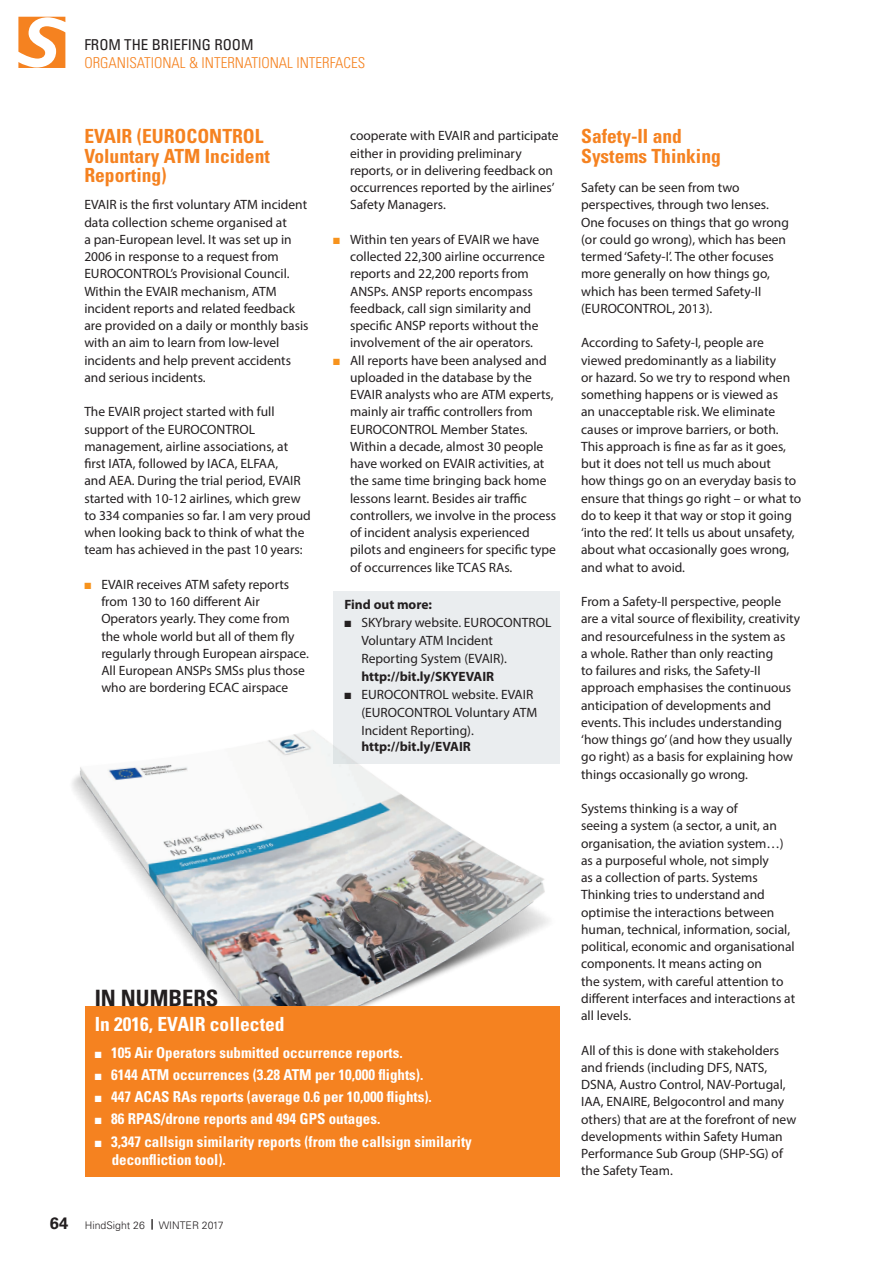
<style>
.page{position:relative;width:893px;height:1263px;background:#fff}
.page>*{position:absolute;margin:0;border:0;box-sizing:border-box;transform-origin:0 0}
.t1{font:700 condensed 22.5px "Univers LT Std";color:#231f20}
.t2{font:700 condensed 19.5px/19.5px "Univers LT Std";color:#f58220}
.t3{font:700 condensed 19.5px "Univers LT Std";color:#fff}
.t4{font:700 condensed 15px/18px "Univers LT Std";color:#fff}
.t5{font:300 condensed 15px/18px "Univers LT Std";color:#f58220}
.t6{font:13.5px/17.2px "Myriad Pro";color:#231f20}
.t7{font:700 13.5px "Myriad Pro";color:#231f20}
.t8{font:300 10.5px "Univers LT Std";color:#231f20}
.s1{font-weight:400;color:#231f20}
.s2{color:#f7931d}
.s3{font-weight:700}
.s4{font-weight:700;font-size:16.5px}
</style>
<div class="page">
<svg style="left:18px;top:17px;width:47px;height:51px"></svg>
<img style="left:72px;top:730px;width:488px;height:276px">
<div style="left:85px;top:1006px;width:475px;height:170px;background:#f58220"></div>
<div style="left:333px;top:591px;width:227px;height:172px;background:#eaedef"></div>
<p class="t5" style="left:84px;top:36px;width:282px"><span class="s1">FROM THE BRIEFING ROOM<br></span>ORGANISATIONAL &amp; INTERNATIONAL INTERFACES</p>
<p class="t2" style="left:84px;top:126px;width:187px">EVAIR (EUROCONTROL<br>Voluntary ATM Incident<br>Reporting)</p>
<p class="t6" style="left:84px;top:196px;width:226px">EVAIR is the first voluntary ATM incident data collection scheme organised at<br>a pan-European level. It was set up in 2006 in response to a request from EUROCONTROL’s Provisional Council.<br>Within the EVAIR mechanism, ATM incident reports and related feedback are provided on a daily or monthly basis with an aim to learn from low-level incidents and help prevent accidents and serious incidents.</p>
<p class="t6" style="left:84px;top:403px;width:228px">The EVAIR project started with full support of the EUROCONTROL management, airline associations, at first IATA, followed by IACA, ELFAA,<br>and AEA. During the trial period, EVAIR started with 10-12 airlines, which grew to 334 companies so far. I am very proud when looking back to think of what the team has achieved in the past 10 years:</p>
<p class="t6" style="left:101px;top:575px;width:209px;text-indent:-17px"><span class="s2">■</span> EVAIR receives ATM safety reports from 130 to 160 different Air Operators yearly. They come from the whole world but all of them fly regularly through European airspace.<br>All European ANSPs SMSs plus those who are bordering ECAC airspace</p>
<p class="t6" style="left:350px;top:127px;width:210px">cooperate with EVAIR and participate either in providing preliminary reports, or in delivering feedback on occurrences reported by the airlines’ Safety Managers.</p>
<p class="t6" style="left:350px;top:230px;width:196px;text-indent:-17px"><span class="s2">■</span> Within ten years of EVAIR we have collected 22,300 airline occurrence reports and 22,200 reports from ANSPs. ANSP reports encompass feedback, call sign similarity and specific ANSP reports without the involvement of the air operators.</p>
<p class="t6" style="left:350px;top:351px;width:208px;text-indent:-17px"><span class="s2">■</span> All reports have been analysed and uploaded in the database by the EVAIR analysts who are ATM experts, mainly air traffic controllers from EUROCONTROL Member States.<br>Within a decade, almost 30 people have worked on EVAIR activities, at the same time bringing back home lessons learnt. Besides air traffic controllers, we involve in the process of incident analysis experienced pilots and engineers for specific type of occurrences like TCAS RAs.</p>
<p class="t7" style="left:344px;top:596px;width:89px">Find out more:</p>
<p class="t6" style="left:361px;top:613px;width:191px;line-height:18px;text-indent:-17px">■ SKYbrary website. EUROCONTROL<br>Voluntary ATM Incident<br>Reporting System (EVAIR). <span class="s3">http://bit.ly/SKYEVAIR</span></p>
<p class="t6" style="left:361px;top:685px;width:177px;line-height:18px;text-indent:-17px">■ EUROCONTROL website. EVAIR (EUROCONTROL Voluntary ATM<br>Incident Reporting).</p>
<p class="t7" style="left:361px;top:738px;width:111px">http://bit.ly/EVAIR</p>
<p class="t1" style="left:95px;top:984px;width:125px">IN NUMBERS</p>
<p class="t3" style="left:95px;top:1012px;width:191px">In 2016, EVAIR collected</p>
<p class="t4" style="left:95px;top:1043px;width:310px">■ 105 Air Operators submitted occurrence reports.</p>
<p class="t4" style="left:95px;top:1065px;width:330px">■ 6144 ATM occurrences (3.28 ATM per 10,000 flights).</p>
<p class="t4" style="left:95px;top:1088px;width:339px">■ 447 ACAS RAs reports (average 0.6 per 10,000 flights).</p>
<p class="t4" style="left:95px;top:1110px;width:287px">■ 86 RPAS/drone reports and 494 GPS outages.</p>
<p class="t4" style="left:112px;top:1132px;width:362px;text-indent:-17px">■ 3,347 callsign similarity reports (from the callsign similarity deconfliction tool).</p>
<p class="t8" style="left:50px;top:1219px;width:175px"><span class="s4">64</span> HindSight 26 <span class="s3">|</span> WINTER 2017</p>
<p class="t2" style="left:581px;top:126px;width:141px">Safety-II and<br>Systems Thinking</p>
<p class="t6" style="left:581px;top:179px;width:209px">Safety can be seen from two perspectives, through two lenses.<br>One focuses on things that go wrong (or could go wrong), which has been termed ‘Safety-I’. The other focuses more generally on how things go, which has been termed Safety-II (EUROCONTROL, 2013).</p>
<p class="t6" style="left:581px;top:334px;width:222px">According to Safety-I, people are viewed predominantly as a liability<br>or hazard. So we try to respond when something happens or is viewed as<br>an unacceptable risk. We eliminate causes or improve barriers, or both.<br>This approach is fine as far as it goes, but it does not tell us much about<br>how things go on an everyday basis to ensure that things go right – or what to do to keep it that way or stop it going ‘into the red’. It tells us about unsafety, about what occasionally goes wrong, and what to avoid.</p>
<p class="t6" style="left:581px;top:593px;width:220px">From a Safety-II perspective, people are a vital source of flexibility, creativity and resourcefulness in the system as<br>a whole. Rather than only reacting<br>to failures and risks, the Safety-II approach emphasises the continuous anticipation of developments and events. This includes understanding ‘how things go’ (and how they usually go right) as a basis for explaining how things occasionally go wrong.</p>
<p class="t6" style="left:581px;top:800px;width:215px">Systems thinking is a way of<br>seeing a system (a sector, a unit, an organisation, the aviation system…) as a purposeful whole, not simply<br>as a collection of parts. Systems Thinking tries to understand and optimise the interactions between human, technical, information, social, political, economic and organisational components. It means acting on<br>the system, with careful attention to different interfaces and interactions at all levels.</p>
<p class="t6" style="left:581px;top:1041px;width:217px">All of this is done with stakeholders and friends (including DFS, NATS, DSNA, Austro Control, NAV-Portugal, IAA, ENAIRE, Belgocontrol and many others) that are at the forefront of new developments within Safety Human Performance Sub Group (SHP-SG) of the Safety Team.</p>
</div>
